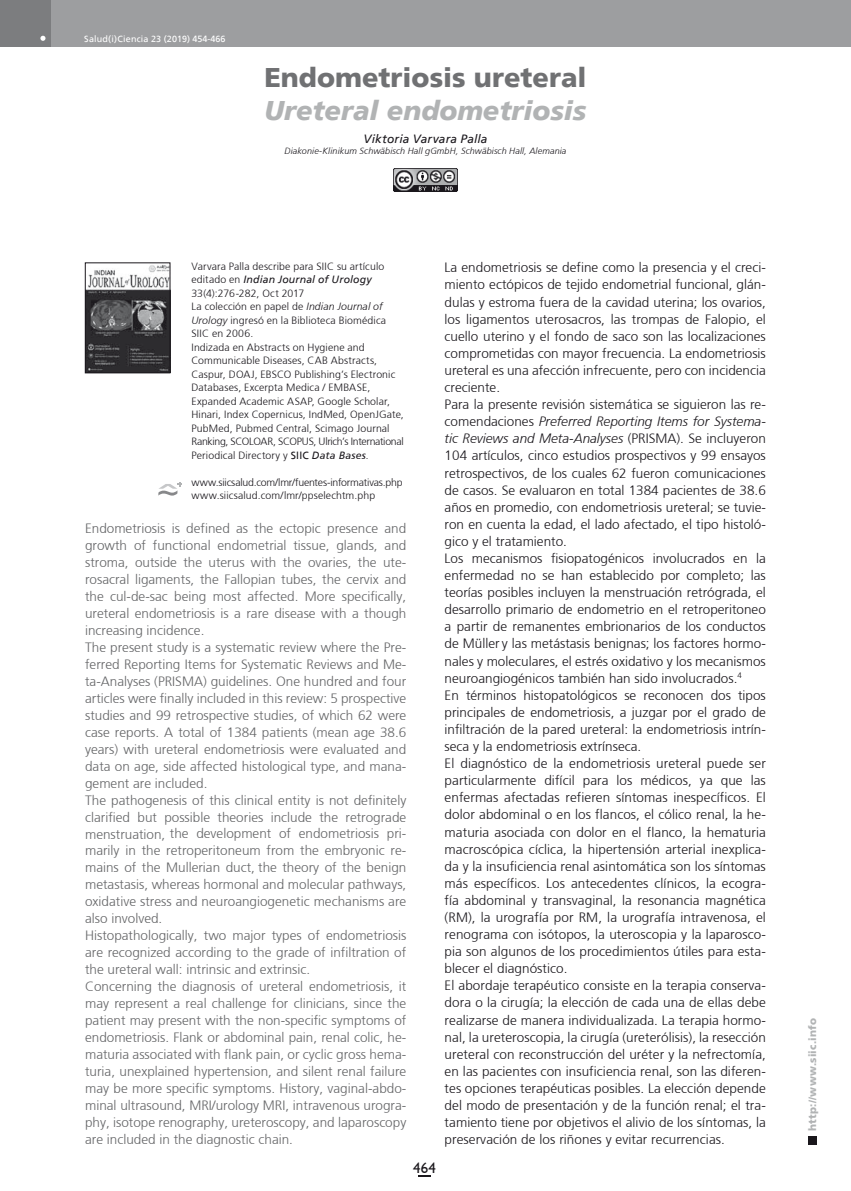
<style>
.page{position:relative;width:851px;height:1191px;background:#fff}
.page>*{position:absolute;margin:0;border:0;box-sizing:border-box;transform-origin:0 0}
.t1{font:900 27px "Frutiger";color:#707173}
.t2{font:italic 900 27px "Frutiger";color:#b1b3b4}
.t3{font:15px "Humanist 521 BT";color:#1a171c}
.t4{font:300 13.5px/17.1px "Frutiger";color:#1a171c}
.t5{font:300 13.5px/17px "Frutiger";color:#646567}
.t6{font:italic 12px "Frutiger";letter-spacing:.01em;color:#1a171c}
.t7{font:300 10.5px/13.5px "Frutiger";letter-spacing:.01em;color:#1a171c}
.t8{font:300 10.5px/13.5px "Frutiger";letter-spacing:-.01em;color:#1a171c}
.t9{font:900 10.5px "Frutiger";letter-spacing:.015em;color:#b1b3b4}
.t10{font:italic 300 9px "Frutiger";letter-spacing:.015em;color:#1a171c}
.t11{font:9px "Frutiger";letter-spacing:.015em;color:#fff}
.s1{font-weight:400;font-style:italic}
.s2{font-style:italic}
.s3{font-weight:400}
</style>
<div class="page">
<div style="left:38px;top:0;width:812px;height:47px;background:#9d9ea0"></div>
<div style="left:808px;top:1135px;width:8px;height:9px;background:#1a171c"></div>
<div style="left:0;top:0;width:51px;height:47px;background:#7c7d7f"></div>
<svg style="left:40px;top:36px;width:5px;height:5px"></svg>
<svg style="left:418px;top:1175px;width:13px;height:1px"></svg>
<img style="left:87px;top:265px;width:81px;height:106px">
<div style="left:85px;top:263px;width:85px;height:110px;border:1px solid #1a171c"></div>
<svg style="left:158px;top:482px;width:24px;height:13px"></svg>
<img style="left:393px;top:168px;width:65px;height:23px">
<p class="t11" style="left:84px;top:33px;width:143px">Salud(i)Ciencia 23 (2019) 454-466</p>
<h1 class="t1" style="left:264px;top:62px;width:323px">Endometriosis ureteral</h1>
<h1 class="t2" style="left:264px;top:95px;width:323px">Ureteral endometriosis</h1>
<p class="t6" style="left:363px;top:132px;width:126px">Viktoria Varvara Palla</p>
<p class="t10" style="left:284px;top:145px;width:283px">Diakonie-Klinikum Schwäbisch Hall gGmbH, Schwäbisch Hall, Alemania</p>
<p class="t7" style="left:191px;top:259px;width:214px">Varvara Palla describe para SIIC su artículo editado en <span class="s1">Indian Journal of Urology </span>33(4):276-282, Oct 2017<br>La colección en papel de <span class="s2">Indian Journal of Urology</span> ingresó en la Biblioteca Biomédica SIIC en 2006.<br>Indizada en Abstracts on Hygiene and Communicable Diseases, CAB Abstracts, Caspur, DOAJ, EBSCO Publishing’s Electronic Databases, Excerpta Medica / EMBASE, Expanded Academic ASAP, Google Scholar, Hinari, Index Copernicus, IndMed, OpenJGate, PubMed, Pubmed Central, Scimago Journal Ranking, SCOLOAR, SCOPUS, Ulrich’s International Periodical Directory y <span class="s3">SIIC</span> <span class="s1">Data Bases</span><span class="s2">.</span></p>
<p class="t8" style="left:191px;top:475px;width:213px">www.siicsalud.com/lmr/fuentes-informativas.php www.siicsalud.com/lmr/ppselechtm.php</p>
<p class="t5" style="left:85px;top:520px;width:323px">Endometriosis is defined as the ectopic presence and growth of functional endometrial tissue, glands, and stroma, outside the uterus with the ovaries, the ute&shy;rosacral ligaments, the Fallopian tubes, the cervix and the cul-de-sac being most affected. More specifically, ureteral endometriosis is a rare disease with a though increasing incidence.<br>The present study is a systematic review where the Pre&shy;ferred Reporting Items for Systematic Reviews and Me&shy;ta-Analyses (PRISMA) guidelines. One hundred and four articles were finally included in this review: 5 prospective studies and 99 retrospective studies, of which 62 were case reports. A total of 1384 patients (mean age 38.6 years) with ureteral endometriosis were evaluated and data on age, side affected histological type, and mana&shy;gement are included.<br>The pathogenesis of this clinical entity is not definitely clarified but possible theories include the retrograde menstruation, the development of endometriosis pri&shy;marily in the retroperitoneum from the embryonic re&shy;mains of the Mullerian duct, the theory of the benign metastasis, whereas hormonal and molecular pathways, oxidative stress and neuroangiogenetic mechanisms are also involved.<br>Histopathologically, two major types of endometriosis are recognized according to the grade of infiltration of the ureteral wall: intrinsic and extrinsic.<br>Concerning the diagnosis of ureteral endometriosis, it may represent a real challenge for clinicians, since the patient may present with the non-specific symptoms of endometriosis. Flank or abdominal pain, renal colic, he&shy;maturia associated with flank pain, or cyclic gross hema&shy;turia, unexplained hypertension, and silent renal failure may be more specific symptoms. History, vaginal-abdo&shy;minal ultrasound, MRI/urology MRI, intravenous urogra&shy;phy, isotope renography, ureteroscopy, and laparoscopy are included in the diagnostic chain.</p>
<p class="t3" style="left:413px;top:1158px;width:24px">464</p>
<p class="t4" style="left:444px;top:259px;width:323px">La endometriosis se define como la presencia y el creci&shy;miento ectópicos de tejido endometrial funcional, glán&shy;dulas y estroma fuera de la cavidad uterina; los ovarios, los ligamentos uterosacros, las trompas de Falopio, el cuello uterino y el fondo de saco son las localizaciones comprometidas con mayor frecuencia. La endometriosis ureteral es una afección infrecuente, pero con incidencia creciente.<br>Para la presente revisión sistemática se siguieron las re&shy;comendaciones <span class="s2">Preferred Reporting Items for Systema&shy;tic Reviews and Meta-Analyses</span> (PRISMA). Se incluyeron 104 artículos, cinco estudios prospectivos y 99 ensayos retrospectivos, de los cuales 62 fueron comunicaciones de casos. Se evaluaron en total 1384 pacientes de 38.6 años en promedio, con endometriosis ureteral; se tuvie&shy;ron en cuenta la edad, el lado afectado, el tipo histoló&shy;gico y el tratamiento.<br>Los mecanismos fisiopatogénicos involucrados en la enfermedad no se han establecido por completo; las teorías posibles incluyen la menstruación retrógrada, el desarrollo primario de endometrio en el retroperitoneo a partir de remanentes embrionarios de los conductos de Müller y las metástasis benignas; los factores hormo&shy;nales y moleculares, el estrés oxidativo y los mecanismos neuroangiogénicos también han sido involucrados.<sup>4<br></sup>En términos histopatológicos se reconocen dos tipos principales de endometriosis, a juzgar por el grado de infiltración de la pared ureteral: la endometriosis intrín&shy;seca y la endometriosis extrínseca.<br>El diagnóstico de la endometriosis ureteral puede ser particularmente difícil para los médicos, ya que las enfermas afectadas refieren síntomas inespecíficos. El dolor abdominal o en los flancos, el cólico renal, la he&shy;maturia asociada con dolor en el flanco, la hematuria macroscópica cíclica, la hipertensión arterial inexplica&shy;da y la insuficiencia renal asintomática son los síntomas más específicos. Los antecedentes clínicos, la ecogra&shy;fía abdominal y transvaginal, la resonancia magnética (RM), la urografía por RM, la urografía intravenosa, el renograma con isótopos, la uteroscopia y la laparosco&shy;pia son algunos de los procedimientos útiles para esta&shy;blecer el diagnóstico.<br>El abordaje terapéutico consiste en la terapia conserva&shy;dora o la cirugía; la elección de cada una de ellas debe realizarse de manera individualizada. La terapia hormo&shy;nal, la ureteroscopia, la cirugía (ureterólisis), la resección ureteral con reconstrucción del uréter y la nefrectomía, en las pacientes con insuficiencia renal, son las diferen&shy;tes opciones terapéuticas posibles. La elección depende del modo de presentación y de la función renal; el tra&shy;tamiento tiene por objetivos el alivio de los síntomas, la preservación de los riñones y evitar recurrencias.</p>
<p class="t9" style="left:806px;top:1130px;width:114px;rotate:-90deg">http://www.siic.info</p>
</div>
